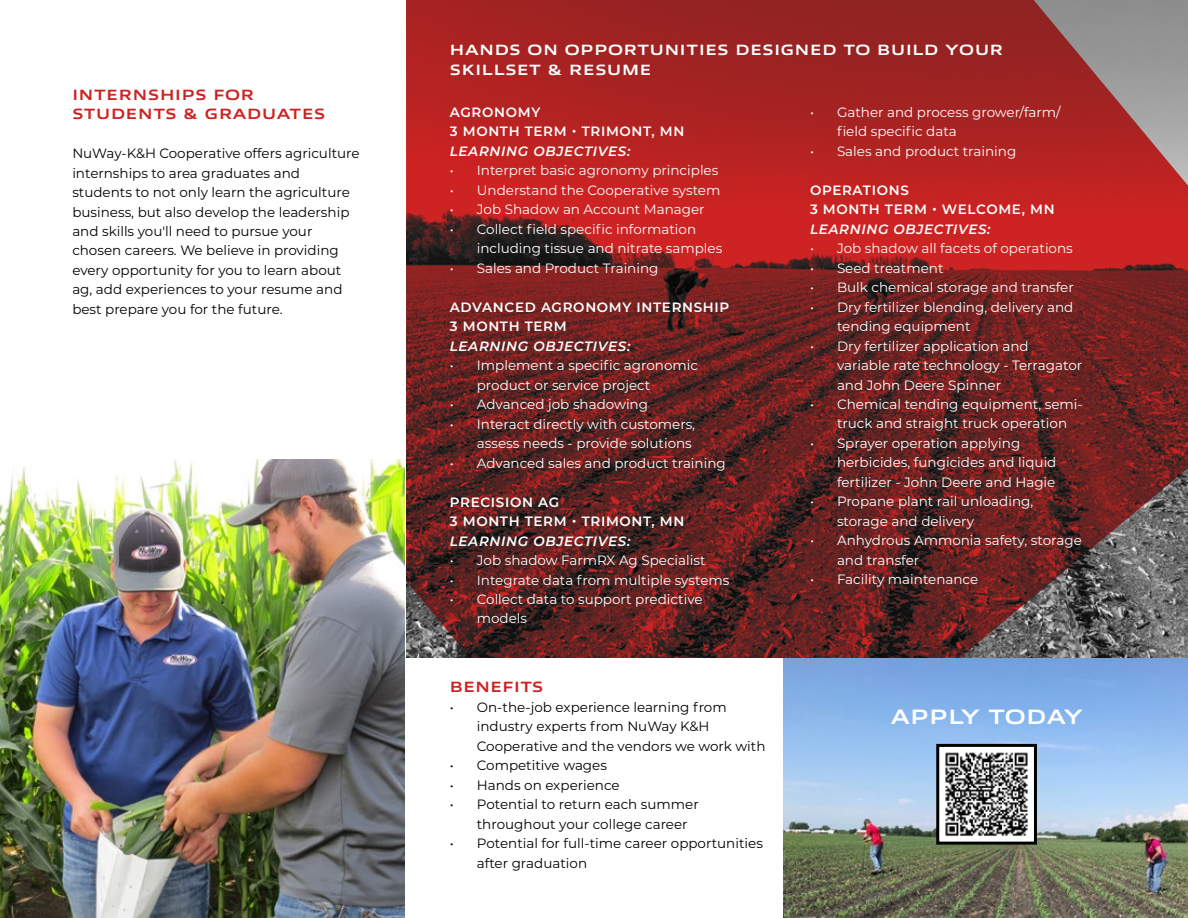
<style>
.page{position:relative;width:1188px;height:918px;background:#fff}
.page>*{position:absolute;margin:0;border:0;box-sizing:border-box;transform-origin:0 0}
.t1{font:700 21px "Allumi Std Extended";letter-spacing:.03em;color:#fff}
.t2{font:700 15px/19.5px "Allumi Std Extended";letter-spacing:.05em;color:#fff}
.t3{font:700 15px/19.5px "Allumi Std Extended";letter-spacing:.05em;color:#cd2322}
.t4{font:700 15px "Allumi Std Extended";letter-spacing:.03em;color:#cd2322}
.t5{font:13.5px/19.5px "Montserrat";color:#fff}
.t6{font:13.5px/19.5px "Montserrat";color:#000}
.t7{font:600 13.5px/19.5px "Montserrat";letter-spacing:.05em;color:#fff}
.t8{font:italic 600 13.5px "Montserrat";letter-spacing:.05em;color:#fff}
</style>
<div class="page">
<img style="left:0;top:459px;width:405px;height:459px">
<svg style="left:406px;top:0;width:782px;height:658px;background:#802928"></svg>
<img style="left:783px;top:658px;width:405px;height:260px">
<div style="left:938px;top:745px;width:97px;height:98px;background:#fff"></div>
<img style="left:945px;top:752px;width:83px;height:84px">
<div style="left:936px;top:744px;width:101px;height:101px;border:3px solid #000"></div>
<p class="t3" style="left:72px;top:85px;width:254px">INTERNSHIPS FOR<br>STUDENTS &amp; GRADUATES</p>
<p class="t6" style="left:72px;top:143px;width:289px">NuWay-K&amp;H Cooperative offers agriculture internships to area graduates and students to not only learn the agriculture business, but also develop the leadership and skills you'll need to pursue your chosen careers. We believe in providing every opportunity for you to learn about ag, add experiences to your resume and best prepare you for the future.</p>
<p class="t2" style="left:450px;top:40px;width:555px">HANDS ON OPPORTUNITIES DESIGNED TO BUILD YOUR<br>SKILLSET &amp; RESUME</p>
<p class="t7" style="left:450px;top:101px;width:236px">AGRONOMY<br>3 MONTH TERM • TRIMONT, MN</p>
<p class="t8" style="left:450px;top:141px;width:182px">LEARNING OBJECTIVES:</p>
<p class="t5" style="left:450px;top:160px;width:270px">• Interpret basic agronomy principles</p>
<p class="t5" style="left:450px;top:180px;width:272px">• Understand the Cooperative system</p>
<p class="t5" style="left:450px;top:199px;width:256px">• Job Shadow an Account Manager</p>
<p class="t5" style="left:477px;top:219px;width:247px;text-indent:-27px">• Collect field specific information including tissue and nitrate samples</p>
<p class="t5" style="left:450px;top:258px;width:210px">• Sales and Product Training</p>
<p class="t7" style="left:450px;top:296px;width:281px">ADVANCED AGRONOMY INTERNSHIP<br>3 MONTH TERM</p>
<p class="t8" style="left:450px;top:336px;width:182px">LEARNING OBJECTIVES:</p>
<p class="t5" style="left:477px;top:355px;width:223px;text-indent:-27px">• Implement a specific agronomic product or service project</p>
<p class="t5" style="left:450px;top:394px;width:200px">• Advanced job shadowing</p>
<p class="t5" style="left:450px;top:414px;width:247px;text-align:right">• Interact directly with customers, assess needs - provide solutions</p>
<p class="t5" style="left:450px;top:453px;width:277px">• Advanced sales and product training</p>
<p class="t7" style="left:450px;top:491px;width:236px">PRECISION AG<br>3 MONTH TERM • TRIMONT, MN</p>
<p class="t8" style="left:450px;top:531px;width:182px">LEARNING OBJECTIVES:</p>
<p class="t5" style="left:450px;top:550px;width:257px">• Job shadow FarmRX Ag Specialist</p>
<p class="t5" style="left:450px;top:569px;width:281px">• Integrate data from multiple systems</p>
<p class="t5" style="left:477px;top:589px;width:227px;text-indent:-27px">• Collect data to support predictive models</p>
<p class="t4" style="left:450px;top:679px;width:95px">BENEFITS</p>
<p class="t6" style="left:477px;top:697px;width:290px;text-indent:-27px">• On-the-job experience learning from industry experts from NuWay K&amp;H<br>Cooperative and the vendors we work with</p>
<p class="t6" style="left:450px;top:755px;width:159px">• Competitive wages</p>
<p class="t6" style="left:450px;top:775px;width:171px">• Hands on experience</p>
<p class="t6" style="left:477px;top:794px;width:223px;text-indent:-27px">• Potential to return each summer throughout your college career</p>
<p class="t6" style="left:477px;top:833px;width:288px;text-indent:-27px">• Potential for full-time career opportunities after graduation</p>
<p class="t5" style="left:837px;top:102px;width:225px;text-indent:-27px">• Gather and process grower/farm/ field specific data</p>
<p class="t5" style="left:810px;top:141px;width:208px">• Sales and product training</p>
<p class="t7" style="left:810px;top:179px;width:246px">OPERATIONS<br>3 MONTH TERM • WELCOME, MN</p>
<p class="t8" style="left:810px;top:219px;width:182px">LEARNING OBJECTIVES:</p>
<p class="t5" style="left:810px;top:238px;width:264px">• Job shadow all facets of operations</p>
<p class="t5" style="left:810px;top:258px;width:135px">• Seed treatment</p>
<p class="t5" style="left:810px;top:277px;width:265px">• Bulk chemical storage and transfer</p>
<p class="t5" style="left:837px;top:297px;width:238px;text-indent:-27px">• Dry fertilizer blending, delivery and tending equipment</p>
<p class="t5" style="left:837px;top:336px;width:247px;text-indent:-27px">• Dry fertilizer application and variable rate technology - Terragator and John Deere Spinner</p>
<p class="t5" style="left:837px;top:394px;width:247px;text-indent:-27px">• Chemical tending equipment, semi&shy;truck and straight truck operation</p>
<p class="t5" style="left:837px;top:433px;width:221px;text-indent:-27px">• Sprayer operation applying herbicides, fungicides and liquid fertilizer - John Deere and Hagie</p>
<p class="t5" style="left:837px;top:491px;width:198px;text-indent:-27px">• Propane plant rail unloading, storage and delivery</p>
<p class="t5" style="left:837px;top:530px;width:246px;text-indent:-27px">• Anhydrous Ammonia safety, storage and transfer</p>
<p class="t5" style="left:810px;top:569px;width:170px">• Facility maintenance</p>
<h1 class="t1" style="left:891px;top:705px;width:194px">APPLY TODAY</h1>
</div>
